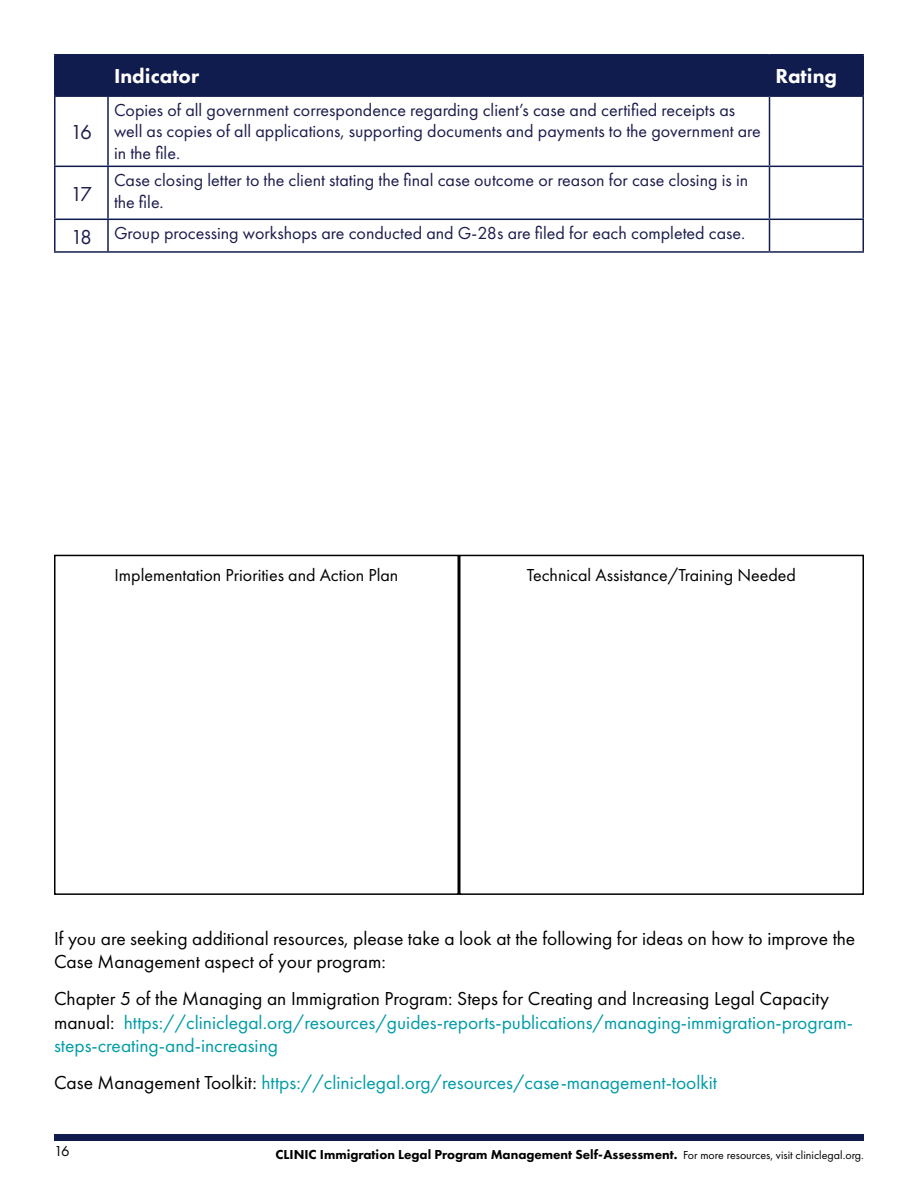
<style>
.page{position:relative;width:918px;height:1188px;background:#fff}
.page>*{position:absolute;margin:0;border:0;box-sizing:border-box;transform-origin:0 0}
.t1{font:800 21px "Futura PT";color:#fff}
.t2{font:21px "Futura PT";color:#1c1d4d}
.t3{font:19.5px/23.4px "Futura PT";color:#009ca7}
.t4{font:19.5px/23.4px "Futura PT";color:#000}
.t5{font:18px/21.6px "Futura PT";color:#1c1d4d}
.t6{font:18px "Futura PT";color:#000}
.t7{font:15px "Futura PT";color:#000}
.t8{font:800 13.5px "Futura PT";color:#000}
.s1{font-size:21px}
.s2{color:#000}
.s3{font-weight:400;font-size:12px}
</style>
<div class="page">
<div style="left:54px;top:1134px;width:810px;height:6px;background:#111c4e"></div>
<div style="left:56px;top:56px;width:806px;height:39px;background:#111c4e"></div>
<hr style="left:54px;top:97px;width:2px;height:69px;background:#111c4e">
<hr style="left:107px;top:97px;width:2px;height:69px;background:#111c4e">
<hr style="left:769px;top:97px;width:1px;height:69px;background:#111c4e">
<hr style="left:862px;top:97px;width:2px;height:69px;background:#111c4e">
<hr style="left:54px;top:166px;width:54px;height:1px;background:#111c4e">
<hr style="left:54px;top:167px;width:2px;height:52px;background:#111c4e">
<hr style="left:108px;top:166px;width:662px;height:1px;background:#111c4e">
<hr style="left:107px;top:167px;width:2px;height:52px;background:#111c4e">
<hr style="left:770px;top:166px;width:94px;height:1px;background:#111c4e">
<hr style="left:769px;top:167px;width:1px;height:52px;background:#111c4e">
<hr style="left:862px;top:167px;width:2px;height:52px;background:#111c4e">
<hr style="left:54px;top:219px;width:54px;height:1px;background:#111c4e">
<hr style="left:54px;top:220px;width:2px;height:31px;background:#111c4e">
<hr style="left:108px;top:219px;width:662px;height:1px;background:#111c4e">
<hr style="left:107px;top:220px;width:2px;height:31px;background:#111c4e">
<hr style="left:770px;top:219px;width:94px;height:1px;background:#111c4e">
<hr style="left:769px;top:220px;width:1px;height:31px;background:#111c4e">
<hr style="left:862px;top:220px;width:2px;height:31px;background:#111c4e">
<hr style="left:54px;top:251px;width:54px;height:2px;background:#111c4e">
<hr style="left:108px;top:251px;width:662px;height:2px;background:#111c4e">
<hr style="left:770px;top:251px;width:94px;height:2px;background:#111c4e">
<hr style="left:54px;top:54px;width:54px;height:2px;background:#111c4e">
<hr style="left:54px;top:55px;width:2px;height:40px;background:#111c4e">
<hr style="left:108px;top:54px;width:662px;height:2px;background:#111c4e">
<hr style="left:107px;top:55px;width:2px;height:40px;background:#111c4e">
<hr style="left:770px;top:54px;width:94px;height:2px;background:#111c4e">
<hr style="left:769px;top:55px;width:1px;height:40px;background:#111c4e">
<hr style="left:862px;top:55px;width:2px;height:40px;background:#111c4e">
<hr style="left:54px;top:95px;width:54px;height:2px;background:#111c4e">
<hr style="left:108px;top:95px;width:662px;height:2px;background:#111c4e">
<hr style="left:770px;top:95px;width:94px;height:2px;background:#111c4e">
<div style="left:54px;top:555px;width:405px;height:340px;border:2px solid #000"></div>
<div style="left:459px;top:555px;width:405px;height:340px;border:2px solid #000"></div>
<p class="t2" style="left:70px;top:120px;width:23px">16</p>
<p class="t1" style="left:114px;top:63px;width:87px">Indicator</p>
<p class="t1" style="left:776px;top:63px;width:63px">Rating</p>
<p class="t5" style="left:114px;top:99px;width:648px">Copies of all government correspondence regarding client’s case and certified receipts as well as copies of all applications, supporting documents and payments to the government are in the file.</p>
<p class="t5" style="left:114px;top:169px;width:636px">Case closing letter to the client stating the final case outcome or reason for case closing is in the file.</p>
<p class="t5" style="left:71px;top:222px;width:676px"><span class="s1">18</span> Group processing workshops are conducted and G-28s are filed for each completed case.</p>
<p class="t2" style="left:71px;top:181px;width:23px">17</p>
<p class="t6" style="left:115px;top:564px;width:285px">Implementation Priorities and Action Plan</p>
<p class="t6" style="left:527px;top:564px;width:271px">Technical Assistance/Training Needed</p>
<p class="t4" style="left:54px;top:927px;width:803px">If you are seeking additional resources, please take a look at the following for ideas on how to improve the<br>Case Management aspect of your program:</p>
<p class="t3" style="left:54px;top:987px;width:801px"><span class="s2">Chapter 5 of the Managing an Immigration Program: Steps for Creating and Increasing Legal Capacity manual:</span> https://cliniclegal.org/resources/guides-reports-publications/managing-immigration-program&shy;steps-creating-and-increasing</p>
<p class="t3" style="left:54px;top:1071px;width:665px"><span class="s2">Case Management Toolkit:</span> https://cliniclegal.org/resources/case-management-toolkit</p>
<p class="t7" style="left:54px;top:1142px;width:17px">16</p>
<p class="t8" style="left:275px;top:1146px;width:590px">CLINIC Immigration Legal Program Management Self-Assessment. <span class="s3">For more resources, visit cliniclegal.org.</span></p>
</div>
